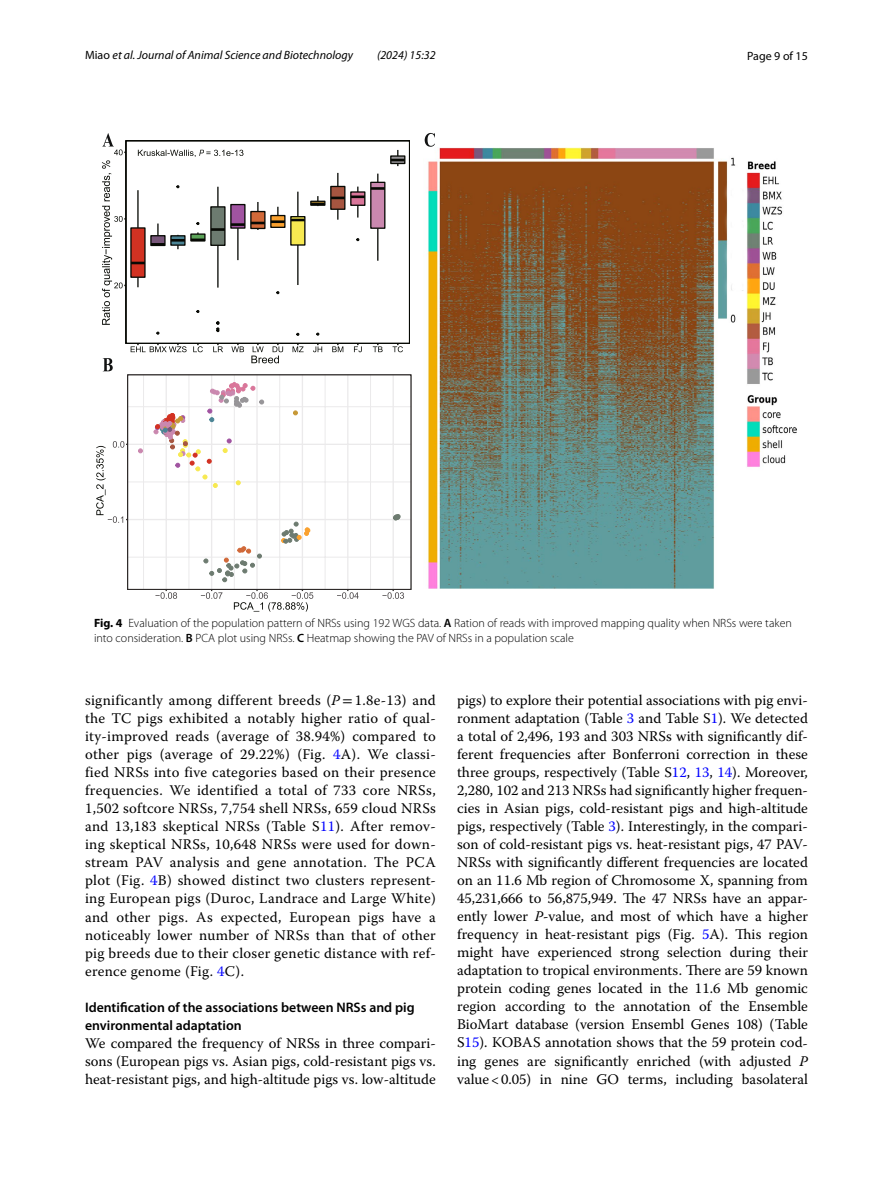
<style>
.page{position:relative;width:893px;height:1187px;background:#fff}
.page>*{position:absolute;margin:0;border:0;box-sizing:border-box;transform-origin:0 0}
.t1{font:14.7px/18px "Warnock Pro";color:#000;text-align:justify}
.t2{font:600 13.8px/18px "Myriad Pro";color:#000}
.t3{font:300 12px/15px "Myriad Pro";color:#000}
.t4{font:italic 12px "Myriad Pro";color:#000}
.t5{font:12px "Myriad Pro";color:#000}
.s1{font-style:normal}
.s2{font-weight:700}
.s3{font-weight:600}
.s4{font-style:italic}
.s5{font-family:"STIX"}
.s6{color:#00f}
</style>
<div class="page">
<svg style="left:126px;top:141px;width:284px;height:202px"></svg>
<svg style="left:131px;top:343px;width:56px;height:9px"></svg>
<svg style="left:193px;top:343px;width:10px;height:9px"></svg>
<svg style="left:213px;top:343px;width:10px;height:9px"></svg>
<svg style="left:231px;top:343px;width:13px;height:9px"></svg>
<svg style="left:293px;top:343px;width:11px;height:9px"></svg>
<svg style="left:313px;top:343px;width:9px;height:9px"></svg>
<svg style="left:332px;top:343px;width:11px;height:9px"></svg>
<svg style="left:354px;top:343px;width:8px;height:9px"></svg>
<svg style="left:373px;top:343px;width:10px;height:9px"></svg>
<svg style="left:393px;top:343px;width:10px;height:9px"></svg>
<svg style="left:251px;top:343px;width:32px;height:20px"></svg>
<hr style="left:128px;top:557px;width:283px;height:1px;background:#ebeaeb">
<hr style="left:128px;top:481px;width:283px;height:1px;background:#ebeaeb">
<hr style="left:128px;top:406px;width:283px;height:1px;background:#ebeaeb">
<hr style="left:143px;top:375px;width:1px;height:214px;background:#ebeaeb">
<hr style="left:189px;top:375px;width:1px;height:214px;background:#ebeaeb">
<hr style="left:234px;top:375px;width:1px;height:214px;background:#ebeaeb">
<hr style="left:279px;top:375px;width:1px;height:214px;background:#ebeaeb">
<hr style="left:325px;top:375px;width:1px;height:214px;background:#ebeaeb">
<hr style="left:370px;top:375px;width:1px;height:214px;background:#ebeaeb">
<hr style="left:128px;top:519px;width:283px;height:1px;background:#ebeaeb">
<hr style="left:128px;top:443px;width:283px;height:2px;background:#ebeaeb">
<hr style="left:166px;top:375px;width:1px;height:214px;background:#ebeaeb">
<hr style="left:211px;top:375px;width:1px;height:214px;background:#ebeaeb">
<hr style="left:256px;top:375px;width:2px;height:214px;background:#ebeaeb">
<hr style="left:302px;top:375px;width:1px;height:214px;background:#ebeaeb">
<hr style="left:347px;top:375px;width:1px;height:214px;background:#ebeaeb">
<hr style="left:393px;top:375px;width:1px;height:214px;background:#ebeaeb">
<svg style="left:293px;top:410px;width:5px;height:5px"></svg>
<svg style="left:138px;top:448px;width:5px;height:5px"></svg>
<svg style="left:281px;top:521px;width:29px;height:22px"></svg>
<svg style="left:204px;top:546px;width:58px;height:36px"></svg>
<svg style="left:393px;top:514px;width:8px;height:6px"></svg>
<svg style="left:154px;top:382px;width:110px;height:106px"></svg>
<svg style="left:155px;top:589px;width:22px;height:10px"></svg>
<svg style="left:201px;top:589px;width:21px;height:10px"></svg>
<svg style="left:337px;top:589px;width:22px;height:10px"></svg>
<svg style="left:382px;top:589px;width:22px;height:10px"></svg>
<svg style="left:234px;top:589px;width:79px;height:22px"></svg>
<svg style="left:96px;top:441px;width:32px;height:82px"></svg>
<img style="left:427px;top:147px;width:370px;height:441px">
<svg style="left:102px;top:133px;width:141px;height:201px"></svg>
<svg style="left:103px;top:358px;width:10px;height:13px"></svg>
<svg style="left:425px;top:133px;width:10px;height:14px"></svg>
<p class="t4" style="left:85px;top:48px;width:269px"><span class="s1">Miao</span> et al. Journal of Animal Science and Biotechnology</p>
<p class="t4" style="left:377px;top:48px;width:60px">(2024) 15:32</p>
<p class="t5" style="left:747px;top:48px;width:62px">Page 9 of 15</p>
<p class="t3" style="left:94px;top:615px;width:699px"><span class="s2">Fig. 4</span> Evaluation of the population pattern of NRSs using 192 WGS data. <span class="s3">A</span> Ration of reads with improved mapping quality when NRSs were taken into consideration. <span class="s3">B</span> PCA plot using NRSs. <span class="s3">C</span> Heatmap showing the PAV of NRSs in a population scale</p>
<p class="t1" style="left:85px;top:691px;width:352px">significantly among different breeds (<span class="s4">P</span><span class="s5">=</span>1.8e-13) and the TC pigs exhibited a notably higher ratio of qual&shy;ity-improved reads (average of 38.94%) compared to other pigs (average of 29.22%) (Fig. <span class="s6">4</span>A). We classi&shy;fied NRSs into five categories based on their presence frequencies. We identified a total of 733 core NRSs, 1,502 softcore NRSs, 7,754 shell NRSs, 659 cloud NRSs and 13,183 skeptical NRSs (Table S<span class="s6">11</span>). After remov&shy;ing skeptical NRSs, 10,648 NRSs were used for down&shy;stream PAV analysis and gene annotation. The PCA plot (Fig. <span class="s6">4</span>B) showed distinct two clusters represent&shy;ing European pigs (Duroc, Landrace and Large White) and other pigs. As expected, European pigs have a noticeably lower number of NRSs than that of other pig breeds due to their closer genetic distance with ref&shy;erence genome (Fig. <span class="s6">4</span>C).</p>
<p class="t2" style="left:85px;top:997px;width:331px">Identification of the associations between NRSs and pig environmental adaptation</p>
<p class="t1" style="left:85px;top:1033px;width:352px">We compared the frequency of NRSs in three compari&shy;sons (European pigs vs. Asian pigs, cold-resistant pigs vs. heat-resistant pigs, and high-altitude pigs vs. low-altitude</p>
<p class="t1" style="left:457px;top:691px;width:352px">pigs) to explore their potential associations with pig envi&shy;ronment adaptation (Table <span class="s6">3</span> and Table S<span class="s6">1</span>). We detected a total of 2,496, 193 and 303 NRSs with significantly dif&shy;ferent frequencies after Bonferroni correction in these three groups, respectively (Table S<span class="s6">12</span>, <span class="s6">13</span>, <span class="s6">14</span>). Moreover, 2,280, 102 and 213 NRSs had significantly higher frequen&shy;cies in Asian pigs, cold-resistant pigs and high-altitude pigs, respectively (Table <span class="s6">3</span>). Interestingly, in the compari&shy;son of cold-resistant pigs vs. heat-resistant pigs, 47 PAV-NRSs with significantly different frequencies are located on an 11.6 Mb region of Chromosome X, spanning from 45,231,666 to 56,875,949. The 47 NRSs have an appar&shy;ently lower <span class="s4">P</span>-value, and most of which have a higher frequency in heat-resistant pigs (Fig. <span class="s6">5</span>A). This region might have experienced strong selection during their adaptation to tropical environments. There are 59 known protein coding genes located in the 11.6 Mb genomic region according to the annotation of the Ensemble BioMart database (version Ensembl Genes 108) (Table S<span class="s6">15</span>). KOBAS annotation shows that the 59 protein cod&shy;ing genes are significantly enriched (with adjusted <span class="s4">P </span>value&lt;0.05) in nine GO terms, including basolateral</p>
</div>
